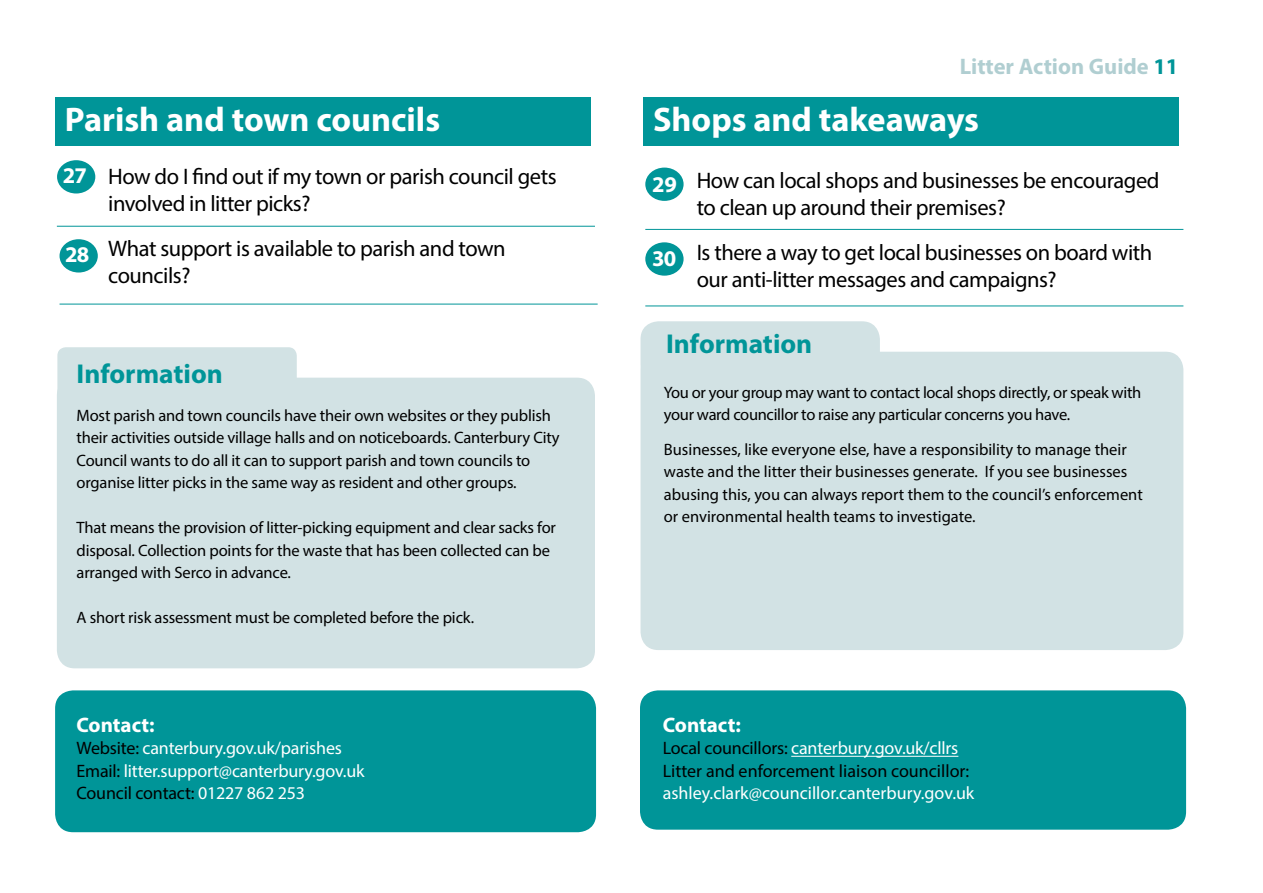
<style>
.page{position:relative;width:1263px;height:893px;background:#fff}
.page>*{position:absolute;margin:0;border:0;box-sizing:border-box;transform-origin:0 0}
.t1{font:700 34.2px "Myriad Pro";color:#fff}
.t2{font:700 27.3px "Myriad Pro";color:#009598}
.t3{font:22.5px/27px "Myriad Pro";letter-spacing:-.02em;color:#000}
.t4{font:700 22.5px "Myriad Pro";color:#b0ced1}
.t5{font:700 22.5px "Myriad Pro";letter-spacing:-.04em;color:#fff}
.t6{font:700 21px "Myriad Pro";color:#fff}
.t7{font:18px/22.5px "Myriad Pro";letter-spacing:-.01em;color:#fff}
.t8{font:18px/22.5px "Myriad Pro";letter-spacing:-.005em;color:#000}
.t9{font:16.5px/22.5px "Myriad Pro";letter-spacing:-.01em;color:#000}
.s1{color:#000}
.s2{color:#009598}
.s3{color:#fff}
</style>
<div class="page">
<div style="left:57px;top:378px;width:538px;height:290px;background:#d2e2e4;border-radius:18px"></div>
<div style="left:55px;top:98px;width:536px;height:48px;background:#009598"></div>
<div style="left:57px;top:160px;width:38px;height:33px;background:#009598;border-radius:50%"></div>
<div style="left:60px;top:239px;width:38px;height:34px;background:#009598;border-radius:50%"></div>
<hr style="left:57px;top:226px;width:538px;height:1px;background:#009598">
<hr style="left:60px;top:304px;width:538px;height:1px;background:#009598">
<div style="left:55px;top:690px;width:541px;height:142px;background:#009598;border-radius:18px"></div>
<div style="left:57px;top:347px;width:240px;height:61px;background:#d2e2e4;border-radius:9px"></div>
<div style="left:640px;top:352px;width:543px;height:298px;background:#d2e2e4;border-radius:18px"></div>
<div style="left:640px;top:321px;width:240px;height:61px;background:#d2e2e4;border-radius:18px"></div>
<div style="left:643px;top:98px;width:536px;height:48px;background:#009598"></div>
<div style="left:645px;top:168px;width:39px;height:33px;background:#009598;border-radius:50%"></div>
<div style="left:645px;top:242px;width:39px;height:34px;background:#009598;border-radius:50%"></div>
<hr style="left:645px;top:229px;width:538px;height:1px;background:#009598">
<hr style="left:645px;top:306px;width:538px;height:1px;background:#009598">
<div style="left:640px;top:690px;width:546px;height:140px;background:#009598;border-radius:18px"></div>
<hr style="left:791px;top:756px;width:167px;height:1px;background:#fff">
<h1 class="t1" style="left:65px;top:98px;width:377px">Parish and town councils</h1>
<h3 class="t3" style="left:108px;top:163px;width:450px">How do I find out if my town or parish council gets involved in litter picks?</h3>
<h3 class="t3" style="left:108px;top:235px;width:399px">What support is available to parish and town councils?</h3>
<h3 class="t5" style="left:63px;top:161px;width:26px">27</h3>
<h3 class="t5" style="left:65px;top:240px;width:26px">28</h3>
<h2 class="t2" style="left:77px;top:356px;width:148px">Information</h2>
<p class="t9" style="left:77px;top:404px;width:485px">Most parish and town councils have their own websites or they publish their activities outside village halls and on noticeboards. Canterbury City Council wants to do all it can to support parish and town councils to organise litter picks in the same way as resident and other groups.</p>
<p class="t9" style="left:77px;top:516px;width:481px">That means the provision of litter-picking equipment and clear sacks for disposal. Collection points for the waste that has been collected can be arranged with Serco in advance.</p>
<p class="t9" style="left:77px;top:606px;width:399px">A short risk assessment must be completed before the pick.</p>
<p class="t6" style="left:77px;top:711px;width:80px">Contact:</p>
<p class="t7" style="left:77px;top:737px;width:289px"><span class="s1">Website:</span> canterbury.gov.uk/parishes<br><span class="s1">Email:</span> litter.support@canterbury.gov.uk<br><span class="s1">Council contact:</span> 01227 862 253</p>
<h3 class="t4" style="left:960px;top:52px;width:220px">Litter Action Guide <span class="s2">11</span></h3>
<h1 class="t1" style="left:653px;top:98px;width:327px">Shops and takeaways</h1>
<h3 class="t5" style="left:652px;top:169px;width:26px">29</h3>
<h3 class="t5" style="left:652px;top:243px;width:26px">30</h3>
<h3 class="t3" style="left:697px;top:167px;width:464px">How can local shops and businesses be encouraged to clean up around their premises?</h3>
<h3 class="t3" style="left:697px;top:239px;width:457px">Is there a way to get local businesses on board with our anti-litter messages and campaigns?</h3>
<h2 class="t2" style="left:666px;top:326px;width:148px">Information</h2>
<p class="t9" style="left:664px;top:381px;width:479px">You or your group may want to contact local shops directly, or speak with your ward councillor to raise any particular concerns you have.</p>
<p class="t9" style="left:664px;top:438px;width:480px">Businesses, like everyone else, have a responsibility to manage their waste and the litter their businesses generate. If you see businesses abusing this, you can always report them to the council’s enforcement or environmental health teams to investigate.</p>
<p class="t6" style="left:663px;top:711px;width:80px">Contact:</p>
<p class="t8" style="left:663px;top:737px;width:308px">Local councillors: <span class="s3">canterbury.gov.uk/cllrs<br></span>Litter and enforcement liaison councillor:</p>
<p class="t7" style="left:663px;top:782px;width:313px">ashley.clark@councillor.canterbury.gov.uk</p>
</div>
